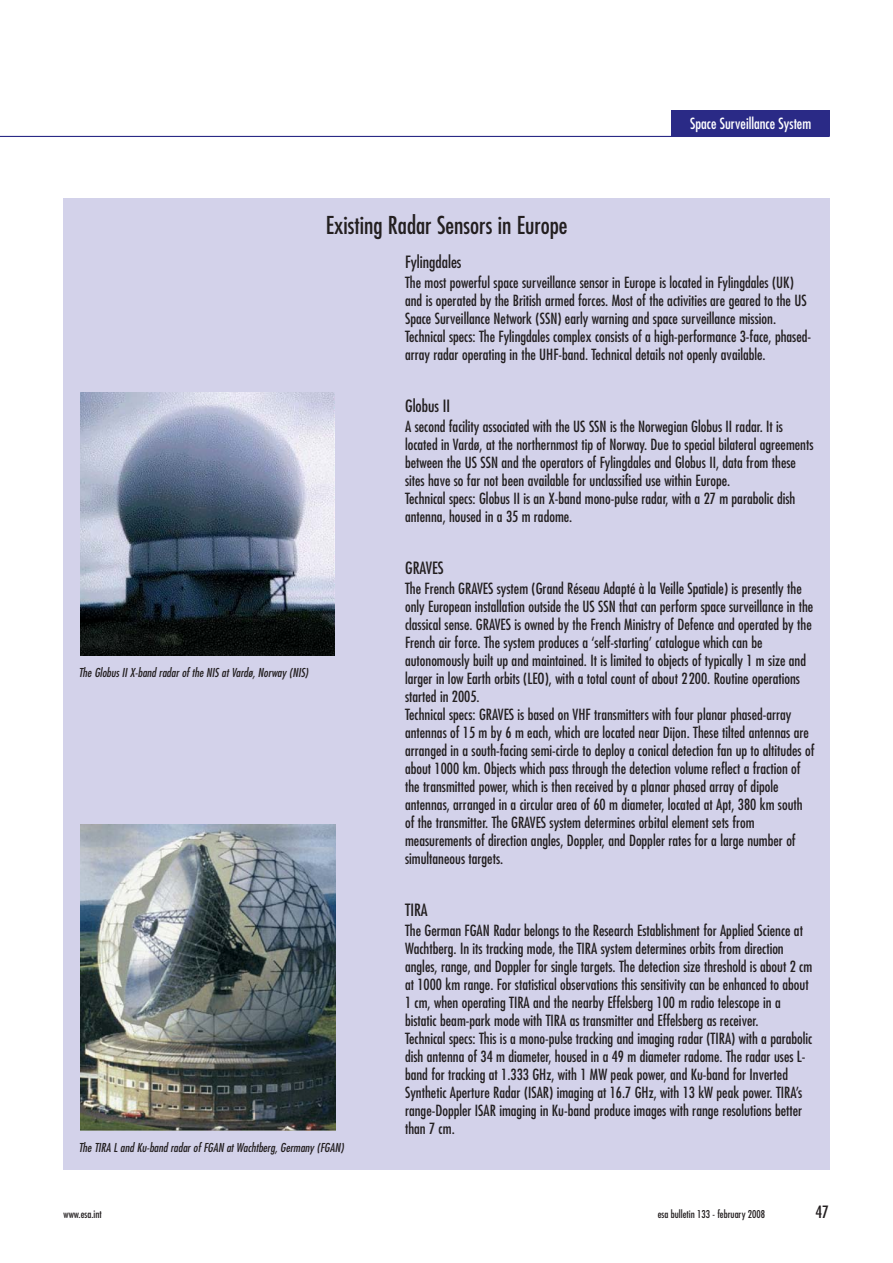
<style>
.page{position:relative;width:893px;height:1263px;background:#fff}
.page>*{position:absolute;margin:0;border:0;box-sizing:border-box;transform-origin:0 0}
.t1{font:condensed 24px "Futura Std";color:#231f20}
.t2{font:condensed 16.5px "Futura Std";color:#231f20}
.t3{font:condensed 15px/18px "Futura Std";color:#231f20}
.t4{font:condensed 15px "Futura Std";color:#fff}
.t5{font:italic condensed 12px "Futura Std";color:#231f20}
.t6{font:condensed 10.5px "Futura Std";color:#231f20}
</style>
<div class="page">
<div style="left:672px;top:110px;width:158px;height:26px;background:#2a2a86"></div>
<hr style="left:0;top:136px;width:830px;height:1px;background:#2a2a86">
<div style="left:64px;top:199px;width:766px;height:971px;background:#d3d2ea"></div>
<img style="left:80px;top:392px;width:255px;height:263px">
<img style="left:80px;top:825px;width:256px;height:305px">
<p class="t4" style="left:690px;top:116px;width:123px">Space Surveillance System</p>
<h1 class="t1" style="left:326px;top:214px;width:243px">Existing Radar Sensors in Europe</h1>
<p class="t2" style="left:405px;top:254px;width:58px">Fylingdales</p>
<p class="t3" style="left:405px;top:275px;width:408px">The most powerful space surveillance sensor in Europe is located in Fylingdales (UK) and is operated by the British armed forces. Most of the activities are geared to the US Space Surveillance Network (SSN) early warning and space surveillance mission.<br>Technical specs: The Fylingdales complex consists of a high-performance 3-face, phased&shy;array radar operating in the UHF-band. Technical details not openly available.</p>
<p class="t2" style="left:405px;top:398px;width:47px">Globus II</p>
<p class="t3" style="left:405px;top:419px;width:410px">A second facility associated with the US SSN is the Norwegian Globus II radar. It is located in Vardø, at the northernmost tip of Norway. Due to special bilateral agreements between the US SSN and the operators of Fylingdales and Globus II, data from these sites have so far not been available for unclassified use within Europe.<br>Technical specs: Globus II is an X-band mono-pulse radar, with a 27 m parabolic dish antenna, housed in a 35 m radome.</p>
<p class="t2" style="left:405px;top:560px;width:40px">GRAVES</p>
<p class="t3" style="left:405px;top:581px;width:411px">The French GRAVES system (Grand Réseau Adapté à la Veille Spatiale) is presently the only European installation outside the US SSN that can perform space surveillance in the classical sense. GRAVES is owned by the French Ministry of Defence and operated by the French air force. The system produces a ‘self-starting’ catalogue which can be autonomously built up and maintained. It is limited to objects of typically 1 m size and larger in low Earth orbits (LEO), with a total count of about 2200. Routine operations started in 2005.<br>Technical specs: GRAVES is based on VHF transmitters with four planar phased-array antennas of 15 m by 6 m each, which are located near Dijon. These tilted antennas are arranged in a south-facing semi-circle to deploy a conical detection fan up to altitudes of about 1000 km. Objects which pass through the detection volume reflect a fraction of the transmitted power, which is then received by a planar phased array of dipole antennas, arranged in a circular area of 60 m diameter, located at Apt, 380 km south of the transmitter. The GRAVES system determines orbital element sets from measurements of direction angles, Doppler, and Doppler rates for a large number of simultaneous targets.</p>
<p class="t2" style="left:405px;top:902px;width:24px">TIRA</p>
<p class="t3" style="left:405px;top:923px;width:409px">The German FGAN Radar belongs to the Research Establishment for Applied Science at Wachtberg. In its tracking mode, the TIRA system determines orbits from direction angles, range, and Doppler for single targets. The detection size threshold is about 2 cm at 1000 km range. For statistical observations this sensitivity can be enhanced to about 1 cm, when operating TIRA and the nearby Effelsberg 100 m radio telescope in a bistatic beam-park mode with TIRA as transmitter and Effelsberg as receiver.<br>Technical specs: This is a mono-pulse tracking and imaging radar (TIRA) with a parabolic dish antenna of 34 m diameter, housed in a 49 m diameter radome. The radar uses L&shy;band for tracking at 1.333 GHz, with 1 MW peak power, and Ku-band for Inverted Synthetic Aperture Radar (ISAR) imaging at 16.7 GHz, with 13 kW peak power. TIRA’s range-Doppler ISAR imaging in Ku-band produce images with range resolutions better than 7 cm.</p>
<p class="t5" style="left:79px;top:1142px;width:266px">The TIRA L and Ku-band radar of FGAN at Wachtberg, Germany (FGAN)</p>
<p class="t5" style="left:79px;top:667px;width:231px">The Globus II X-band radar of the NIS at Vardø, Norway (NIS)</p>
<p class="t6" style="left:64px;top:1209px;width:40px">www.esa.int</p>
<p class="t6" style="left:658px;top:1209px;width:109px">esa bulletin 133 - february 2008</p>
<p class="t2" style="left:815px;top:1204px;width:15px">47</p>
</div>
